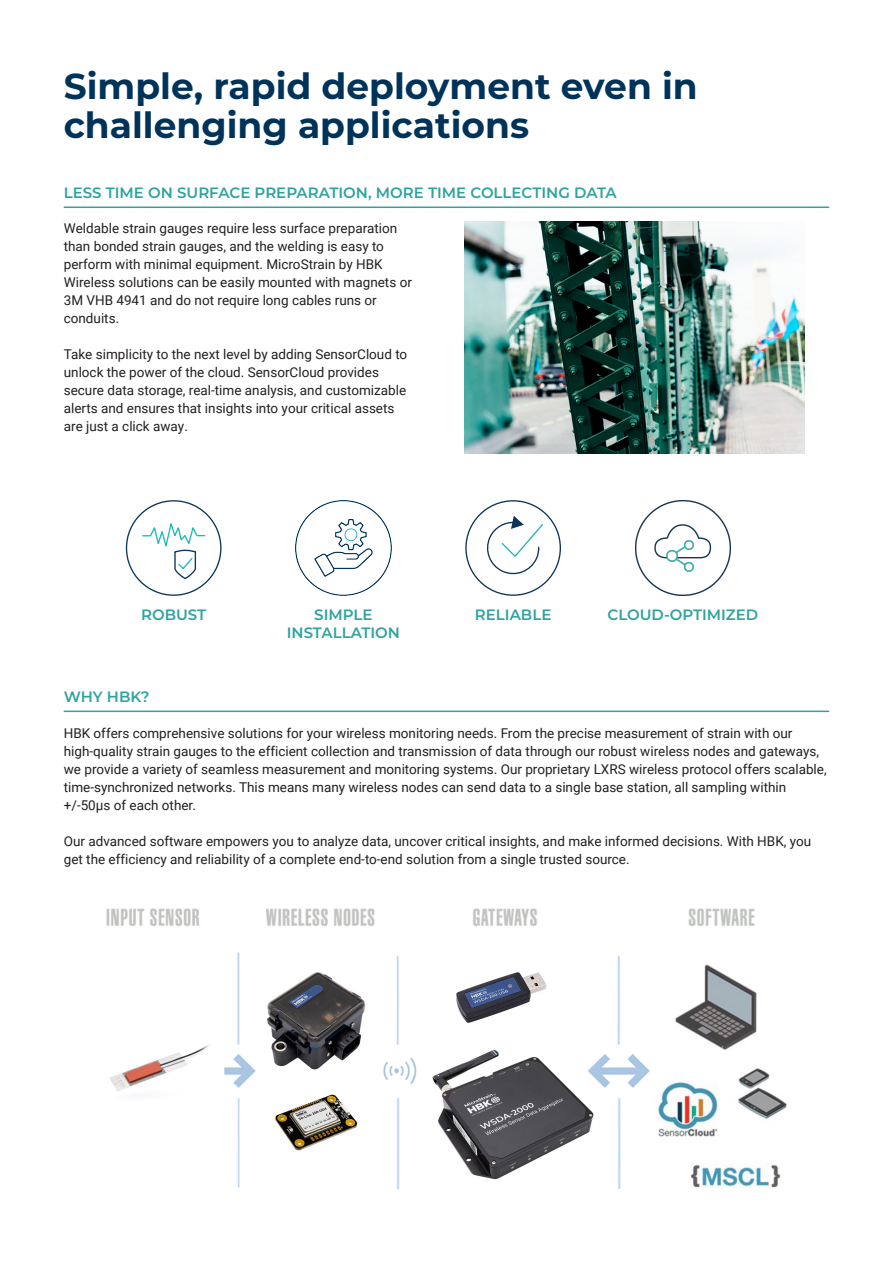
<style>
.page{position:relative;width:893px;height:1263px;background:#fff}
.page>*{position:absolute;margin:0;border:0;box-sizing:border-box;transform-origin:0 0}
.Headline___small_white___Montserrat_bold{font:700 36px/39px "Montserrat";color:#00335a}
.Underlined_headline{font:600 15px "Montserrat";color:#2ea39f}
.Copy___black{font:13.5px/18px "Roboto";color:#231f20}
.Copy___big_white___Roboto_regular_12_15{font:13.5px/18px "Roboto";color:#231f20}
</style>
<div class="page">
<hr style="left:64px;top:207px;width:765px;height:1px;background:#2ea39f">
<svg style="left:142px;top:523px;width:64px;height:57px"></svg>
<svg style="left:487px;top:516px;width:56px;height:59px"></svg>
<img style="left:296px;top:500px;width:95px;height:96px">
<img style="left:635px;top:500px;width:96px;height:96px">
<img style="left:465px;top:221px;width:339px;height:233px">
<img style="left:106px;top:908px;width:681px;height:280px">
<hr style="left:64px;top:711px;width:765px;height:1px;background:#2ea39f">
<p class="Headline___small_white___Montserrat_bold" style="left:64px;top:65px;width:635px">Simple, rapid deployment even in challenging applications</p>
<p class="Underlined_headline" style="left:64px;top:182px;width:554px">LESS TIME ON SURFACE PREPARATION, MORE TIME COLLECTING DATA</p>
<p class="Copy___big_white___Roboto_regular_12_15" style="left:64px;top:219px;width:350px">Weldable strain gauges require less surface preparation than bonded strain gauges, and the welding is easy to perform with minimal equipment. MicroStrain by HBK Wireless solutions can be easily mounted with magnets or 3M VHB 4941 and do not require long cables runs or conduits.</p>
<p class="Copy___big_white___Roboto_regular_12_15" style="left:64px;top:345px;width:345px">Take simplicity to the next level by adding SensorCloud to unlock the power of the cloud. SensorCloud provides secure data storage, real-time analysis, and customizable alerts and ensures that insights into your critical assets are just a click away.</p>
<p class="Underlined_headline" style="left:141px;top:603px;width:67px">ROBUST</p>
<p class="Underlined_headline" style="left:314px;top:603px;width:60px">SIMPLE</p>
<p class="Underlined_headline" style="left:475px;top:603px;width:78px">RELIABLE</p>
<p class="Underlined_headline" style="left:287px;top:621px;width:115px">INSTALLATION</p>
<p class="Underlined_headline" style="left:607px;top:603px;width:152px">CLOUD-OPTIMIZED</p>
<p class="Underlined_headline" style="left:64px;top:686px;width:87px">WHY HBK?</p>
<p class="Copy___black" style="left:64px;top:724px;width:764px">HBK offers comprehensive solutions for your wireless monitoring needs. From the precise measurement of strain with our high-quality strain gauges to the efficient collection and transmission of data through our robust wireless nodes and gateways, we provide a variety of seamless measurement and monitoring systems. Our proprietary LXRS wireless protocol offers scalable, time-synchronized networks. This means many wireless nodes can send data to a single base station, all sampling within +/-50µs of each other.</p>
<p class="Copy___black" style="left:64px;top:832px;width:749px">Our advanced software empowers you to analyze data, uncover critical insights, and make informed decisions. With HBK, you get the efficiency and reliability of a complete end-to-end solution from a single trusted source.</p>
</div>
